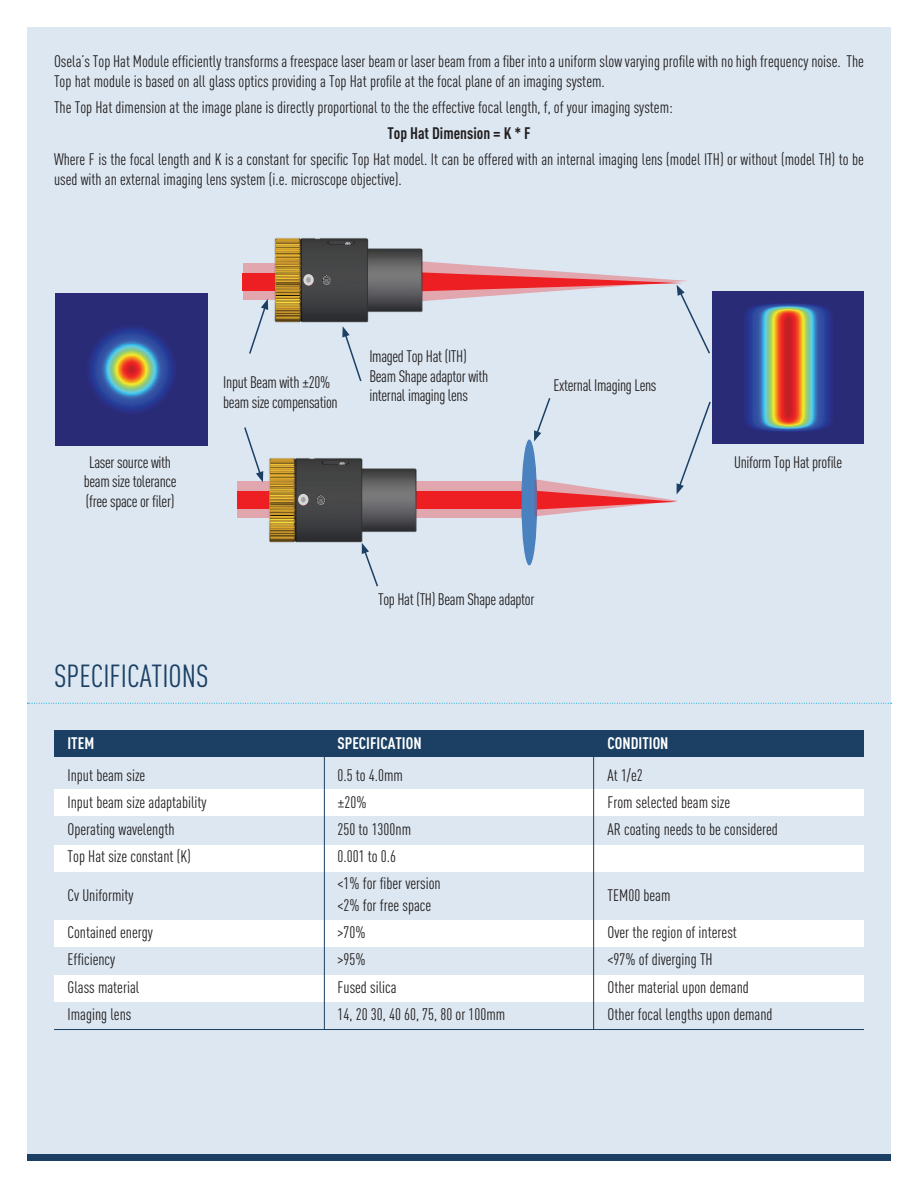
<style>
.page{position:relative;width:918px;height:1188px;background:#fff}
.page>*{position:absolute;margin:0;border:0;box-sizing:border-box;transform-origin:0 0}
.t1{font:31.5px "DIN Cond";color:#1b4064}
.t2{font:16.5px/19.5px "DIN Cond";color:#231f20}
.t3{font:16.5px/19.5px "DIN Cond";letter-spacing:-.02em;color:#231f20}
.t4{font:700 16.5px "DIN Cond";color:#fff}
.t5{font:700 16.5px "DIN Cond";color:#231f20}
</style>
<div class="page">
<div style="left:27px;top:27px;width:864px;height:1134px;background:#dce7f1"></div>
<div style="left:27px;top:1154px;width:864px;height:7px;background:#1b4064"></div>
<div style="left:54px;top:730px;width:810px;height:27px;background:#1b4064"></div>
<div style="left:54px;top:789px;width:810px;height:27px;background:#fff"></div>
<div style="left:54px;top:845px;width:810px;height:27px;background:#fff"></div>
<div style="left:54px;top:920px;width:810px;height:27px;background:#fff"></div>
<div style="left:54px;top:975px;width:810px;height:27px;background:#fff"></div>
<svg style="left:27px;top:703px;width:865px;height:1px"></svg>
<hr style="left:593px;top:736px;width:1px;height:294px;background:#1b4064">
<hr style="left:324px;top:736px;width:1px;height:294px;background:#1b4064">
<hr style="left:54px;top:1029px;width:810px;height:1px;background:#1b4064">
<img style="left:56px;top:294px;width:151px;height:152px">
<img style="left:713px;top:292px;width:151px;height:151px">
<div style="left:243px;top:263px;width:176px;height:37px;background:#ee1f23;opacity:.32"></div>
<img style="left:269px;top:238px;width:154px;height:85px">
<div style="left:305px;top:276px;width:7px;height:8px;background:#a5a4a4;border-radius:50%"></div>
<div style="left:303px;top:274px;width:11px;height:12px;border:3px solid #d8d8d7;border-radius:50%"></div>
<div style="left:521px;top:440px;width:16px;height:125px;background:#4a81bf;border-radius:50%"></div>
<div style="left:238px;top:481px;width:284px;height:37px;background:#ee1f23;opacity:.32"></div>
<img style="left:263px;top:458px;width:159px;height:90px">
<div style="left:300px;top:495px;width:7px;height:9px;background:#a5a4a4;border-radius:50%"></div>
<div style="left:298px;top:494px;width:10px;height:11px;border:3px solid #d8d8d7;border-radius:50%"></div>
<svg style="left:248px;top:299px;width:20px;height:55px"></svg>
<svg style="left:419px;top:261px;width:291px;height:93px"></svg>
<svg style="left:342px;top:326px;width:20px;height:56px"></svg>
<svg style="left:243px;top:427px;width:20px;height:55px"></svg>
<svg style="left:362px;top:543px;width:17px;height:44px"></svg>
<svg style="left:534px;top:398px;width:177px;height:118px"></svg>
<p class="t2" style="left:54px;top:51px;width:812px">Osela’s Top Hat Module efficiently transforms a freespace laser beam or laser beam from a fiber into a uniform slow varying profile with no high frequency noise. The<br>Top hat module is based on all glass optics providing a Top Hat profile at the focal plane of an imaging system.</p>
<p class="t2" style="left:54px;top:97px;width:620px">The Top Hat dimension at the image plane is directly proportional to the the effective focal length, f, of your imaging system:</p>
<p class="t5" style="left:387px;top:123px;width:145px">Top Hat Dimension = K * F</p>
<p class="t2" style="left:54px;top:150px;width:812px">Where F is the focal length and K is a constant for specific Top Hat model. It can be offered with an internal imaging lens (model ITH) or without (model TH) to be used with an external imaging lens system (i.e. microscope objective).</p>
<p class="t3" style="left:84px;top:452px;width:94px;text-align:center">Laser source with beam size tolerance (free space or filer)</p>
<p class="t3" style="left:223px;top:372px;width:116px">Input Beam with ±20% beam size compensation</p>
<h1 class="t1" style="left:54px;top:658px;width:156px">SPECIFICATIONS</h1>
<p class="t3" style="left:369px;top:347px;width:121px">Imaged Top Hat (ITH)<br>Beam Shape adaptor with internal imaging lens</p>
<p class="t3" style="left:553px;top:375px;width:105px">External Imaging Lens</p>
<p class="t3" style="left:378px;top:589px;width:158px">Top Hat (TH) Beam Shape adaptor</p>
<p class="t3" style="left:734px;top:452px;width:110px">Uniform Top Hat profile</p>
<p class="t4" style="left:67px;top:733px;width:28px">ITEM</p>
<p class="t4" style="left:338px;top:733px;width:86px">SPECIFICATION</p>
<p class="t4" style="left:608px;top:733px;width:63px">CONDITION</p>
<p class="t2" style="left:68px;top:765px;width:79px">Input beam size</p>
<p class="t2" style="left:338px;top:765px;width:67px">0.5 to 4.0mm</p>
<p class="t2" style="left:608px;top:765px;width:37px">At 1/e2</p>
<p class="t2" style="left:68px;top:792px;width:141px">Input beam size adaptability</p>
<p class="t2" style="left:338px;top:792px;width:31px">±20%</p>
<p class="t2" style="left:608px;top:792px;width:124px">From selected beam size</p>
<p class="t2" style="left:68px;top:819px;width:109px">Operating wavelength</p>
<p class="t2" style="left:338px;top:819px;width:75px">250 to 1300nm</p>
<p class="t2" style="left:608px;top:819px;width:172px">AR coating needs to be considered</p>
<p class="t2" style="left:68px;top:847px;width:125px">Top Hat size constant (K)</p>
<p class="t2" style="left:338px;top:847px;width:60px">0.001 to 0.6</p>
<p class="t2" style="left:68px;top:885px;width:68px">Cv Uniformity</p>
<p class="t2" style="left:338px;top:874px;width:105px">&lt;1% for fiber version</p>
<p class="t2" style="left:608px;top:885px;width:64px">TEM00 beam</p>
<p class="t2" style="left:338px;top:895px;width:95px">&lt;2% for free space</p>
<p class="t2" style="left:68px;top:923px;width:87px">Contained energy</p>
<p class="t2" style="left:338px;top:923px;width:30px">&gt;70%</p>
<p class="t2" style="left:608px;top:923px;width:131px">Over the region of interest</p>
<p class="t2" style="left:68px;top:950px;width:49px">Efficiency</p>
<p class="t2" style="left:338px;top:950px;width:30px">&gt;95%</p>
<p class="t2" style="left:608px;top:950px;width:107px">&lt;97% of diverging TH</p>
<p class="t2" style="left:68px;top:977px;width:73px">Glass material</p>
<p class="t2" style="left:338px;top:977px;width:61px">Fused silica</p>
<p class="t2" style="left:608px;top:977px;width:143px">Other material upon demand</p>
<p class="t2" style="left:68px;top:1004px;width:65px">Imaging lens</p>
<p class="t2" style="left:338px;top:1004px;width:169px">14, 20 30, 40 60, 75, 80 or 100mm</p>
<p class="t2" style="left:608px;top:1004px;width:166px">Other focal lengths upon demand</p>
</div>
